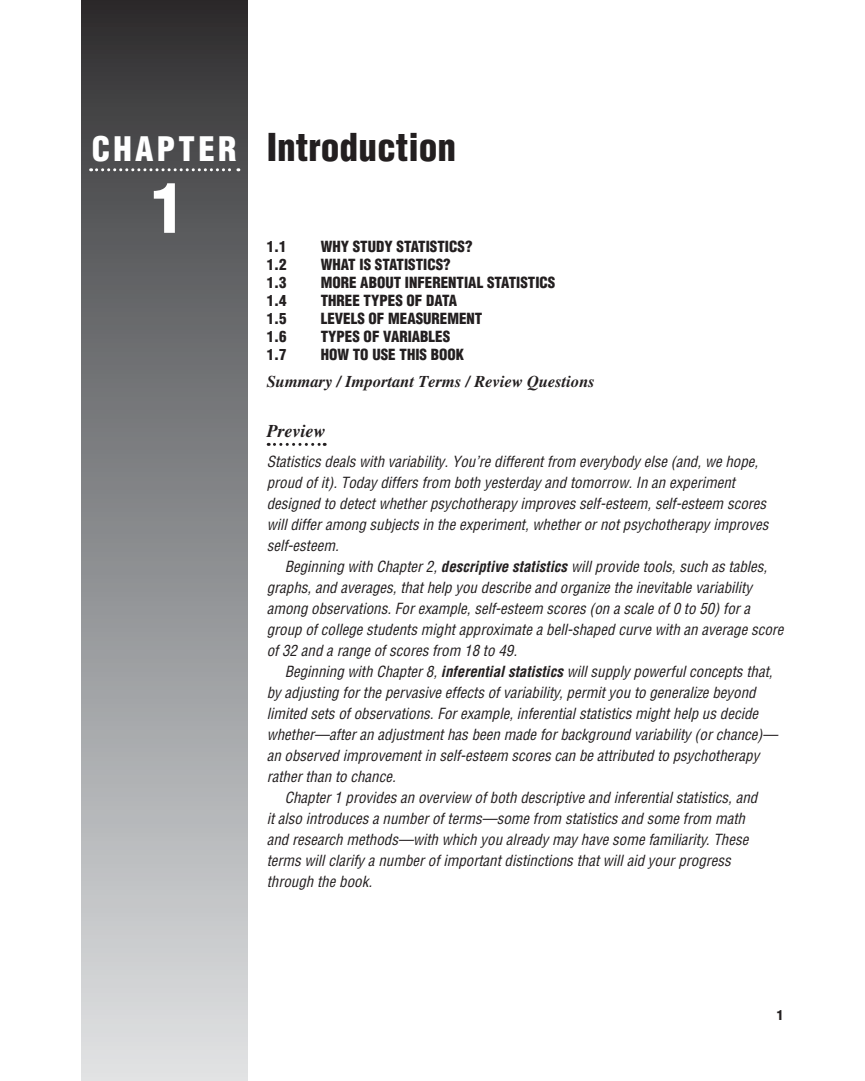
<style>
.page{position:relative;width:865px;height:1081px;background:#fff}
.page>*{position:absolute;margin:0;border:0;box-sizing:border-box;transform-origin:0 0}
.t1{font:900 condensed 67.5px "Helvetica LT Std";color:#fff}
.t2{font:900 condensed 37.5px "Helvetica LT Std";color:#231f20}
.t3{font:900 condensed 33px "Helvetica LT Std";letter-spacing:.1em;color:#fff}
.t4{font:italic 700 18px "Times LT Std";color:#231f20}
.t5{font:italic 700 16.5px "Times LT Std";color:#231f20}
.t6{font:italic condensed 15px/21px "Helvetica LT Std";color:#231f20}
.t7{font:900 condensed 15px "Helvetica LT Std";color:#231f20}
.t8{font:900 condensed 13.5px "Helvetica LT Std";color:#231f20}
.s1{font-weight:700}
</style>
<div class="page">
<div style="left:81px;top:0;width:166px;height:1081px;background:linear-gradient(to bottom,#323234,#e2e4e6)"></div>
<svg style="left:91px;top:168px;width:148px;height:3px"></svg>
<svg style="left:268px;top:443px;width:57px;height:3px"></svg>
<h3 class="t3" style="left:92px;top:137px;width:146px">CHAPTER</h3>
<h1 class="t1" style="left:151px;top:185px;width:35px">1</h1>
<h2 class="t2" style="left:267px;top:134px;width:191px">Introduction</h2>
<p class="t7" style="left:267px;top:242px;width:21px">1.1</p>
<p class="t7" style="left:321px;top:242px;width:153px">WHY STUDY STATISTICS?</p>
<p class="t7" style="left:267px;top:260px;width:21px">1.2</p>
<p class="t7" style="left:321px;top:260px;width:132px">WHAT IS STATISTICS?</p>
<p class="t7" style="left:267px;top:278px;width:21px">1.3</p>
<p class="t7" style="left:321px;top:278px;width:236px">MORE ABOUT INFERENTIAL STATISTICS</p>
<p class="t7" style="left:267px;top:296px;width:21px">1.4</p>
<p class="t7" style="left:321px;top:296px;width:138px">THREE TYPES OF DATA</p>
<p class="t7" style="left:267px;top:314px;width:21px">1.5</p>
<p class="t7" style="left:321px;top:314px;width:163px">LEVELS OF MEASUREMENT</p>
<p class="t7" style="left:267px;top:332px;width:21px">1.6</p>
<p class="t7" style="left:321px;top:332px;width:131px">TYPES OF VARIABLES</p>
<p class="t7" style="left:267px;top:350px;width:21px">1.7</p>
<p class="t7" style="left:321px;top:350px;width:145px">HOW TO USE THIS BOOK</p>
<p class="t5" style="left:267px;top:375px;width:330px">Summary / Important Terms / Review Questions</p>
<p class="t4" style="left:267px;top:423px;width:60px">Preview</p>
<p class="t6" style="left:267px;top:453px;width:503px">Statistics deals with variability. You’re different from everybody else (and, we hope, proud of it). Today differs from both yesterday and tomorrow. In an experiment designed to detect whether psychotherapy improves self-esteem, self-esteem scores will differ among subjects in the experiment, whether or not psychotherapy improves self-esteem.</p>
<p class="t6" style="left:267px;top:558px;width:518px;text-indent:18px">Beginning with Chapter 2, <span class="s1">descriptive statistics</span> will provide tools, such as tables, graphs, and averages, that help you describe and organize the inevitable variability among observations. For example, self-esteem scores (on a scale of 0 to 50) for a group of college students might approximate a bell-shaped curve with an average score of 32 and a range of scores from 18 to 49.</p>
<p class="t6" style="left:267px;top:663px;width:512px;text-indent:18px">Beginning with Chapter 8, <span class="s1">inferential statistics</span> will supply powerful concepts that, by adjusting for the pervasive effects of variability, permit you to generalize beyond limited sets of observations. For example, inferential statistics might help us decide whether—after an adjustment has been made for background variability (or chance)— an observed improvement in self-esteem scores can be attributed to psychotherapy rather than to chance.</p>
<p class="t6" style="left:267px;top:789px;width:492px;text-indent:18px">Chapter 1 provides an overview of both descriptive and inferential statistics, and it also introduces a number of terms—some from statistics and some from math and research methods—with which you already may have some familiarity. These terms will clarify a number of important distinctions that will aid your progress through the book.</p>
<p class="t8" style="left:777px;top:1011px;width:8px">1</p>
</div>
